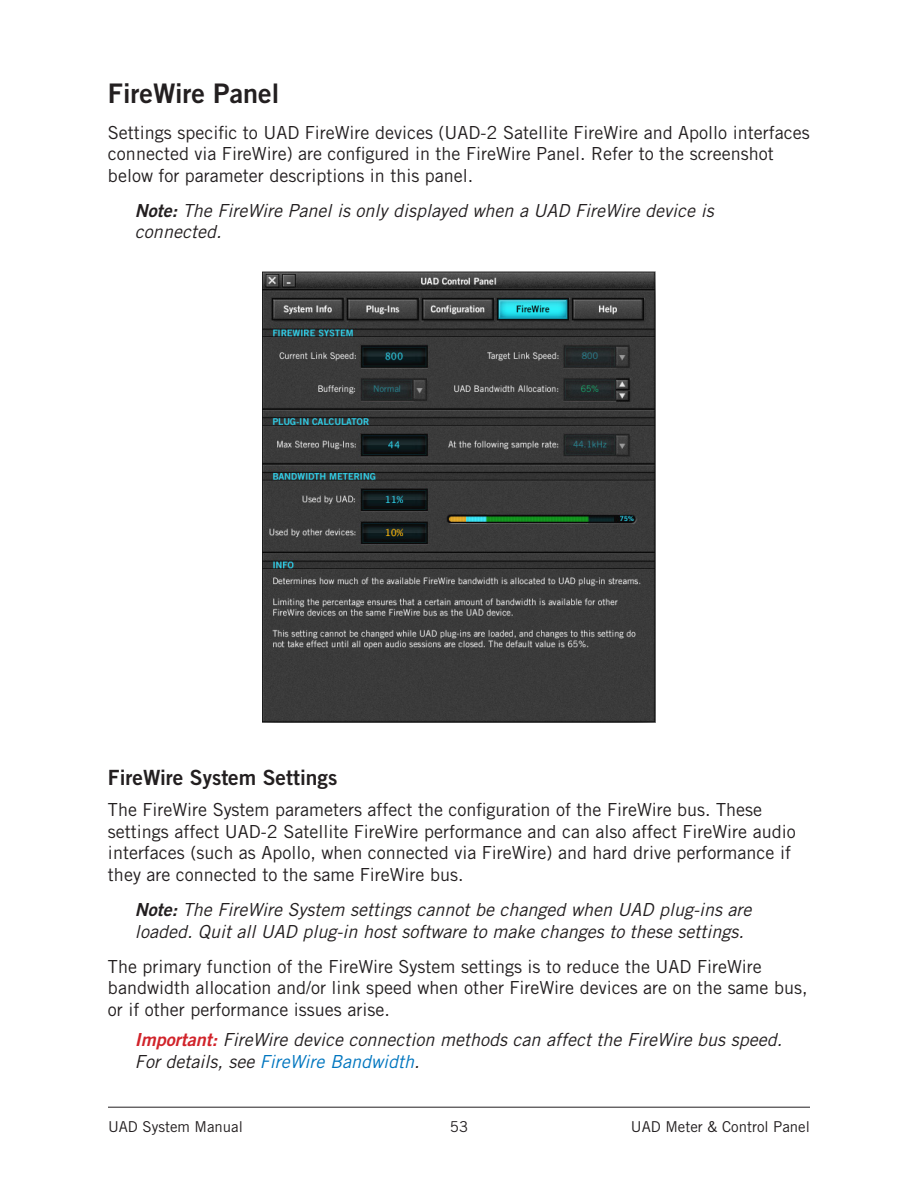
<style>
.page{position:relative;width:918px;height:1188px;background:#fff}
.page>*{position:absolute;margin:0;border:0;box-sizing:border-box;transform-origin:0 0}
.Heading_1{font:27px "Trade Gothic Bold Two";color:#231f20}
.Heading_2{font:21px "Trade Gothic Bold Two";color:#231f20}
.Body{font:18px/21.6px "Trade Gothic";color:#231f20}
.Note{font:italic 18px/21.6px "Trade Gothic";color:#231f20}
.Important{font:italic 18px/21.6px "Trade Gothic";color:#231f20}
.t1{font:15px "Trade Gothic";color:#231f20}
.s1{font-family:"Trade Gothic Bold Two"}
.s2{font-family:"Trade Gothic Bold Two";color:#d1232a}
.s3{color:#0076bf}
</style>
<div class="page">
<hr style="left:108px;top:1107px;width:702px;height:1px;background:#231f20">
<img style="left:262px;top:272px;width:394px;height:450px">
<p class="Heading_1" style="left:108px;top:77px;width:173px">FireWire Panel</p>
<p class="Body" style="left:108px;top:121px;width:703px">Settings specific to UAD FireWire devices (UAD‑2 Satellite FireWire and Apollo interfaces connected via FireWire) are configured in the FireWire Panel. Refer to the screenshot below for parameter descriptions in this panel.</p>
<p class="Note" style="left:135px;top:199px;width:580px"><span class="s1">Note:</span> The FireWire Panel is only displayed when a UAD FireWire device is connected.</p>
<p class="Heading_2" style="left:108px;top:765px;width:231px">FireWire System Settings</p>
<p class="Body" style="left:108px;top:799px;width:689px">The FireWire System parameters affect the configuration of the FireWire bus. These settings affect UAD‑2 Satellite FireWire performance and can also affect FireWire audio interfaces (such as Apollo, when connected via FireWire) and hard drive performance if they are connected to the same FireWire bus.</p>
<p class="Note" style="left:135px;top:898px;width:618px"><span class="s1">Note:</span> The FireWire System settings cannot be changed when UAD plug-ins are loaded. Quit all UAD plug-in host software to make changes to these settings.</p>
<p class="Body" style="left:108px;top:955px;width:701px">The primary function of the FireWire System settings is to reduce the UAD FireWire bandwidth allocation and/or link speed when other FireWire devices are on the same bus, or if other performance issues arise.</p>
<p class="Important" style="left:135px;top:1029px;width:649px"><span class="s2">Important:</span> FireWire device connection methods can affect the FireWire bus speed.<br>For details, see <span class="s3">FireWire Bandwidth</span>.</p>
<p class="t1" style="left:108px;top:1118px;width:136px">UAD System Manual</p>
<p class="t1" style="left:450px;top:1118px;width:20px">53</p>
<p class="t1" style="left:631px;top:1118px;width:181px">UAD Meter &amp; Control Panel</p>
</div>
